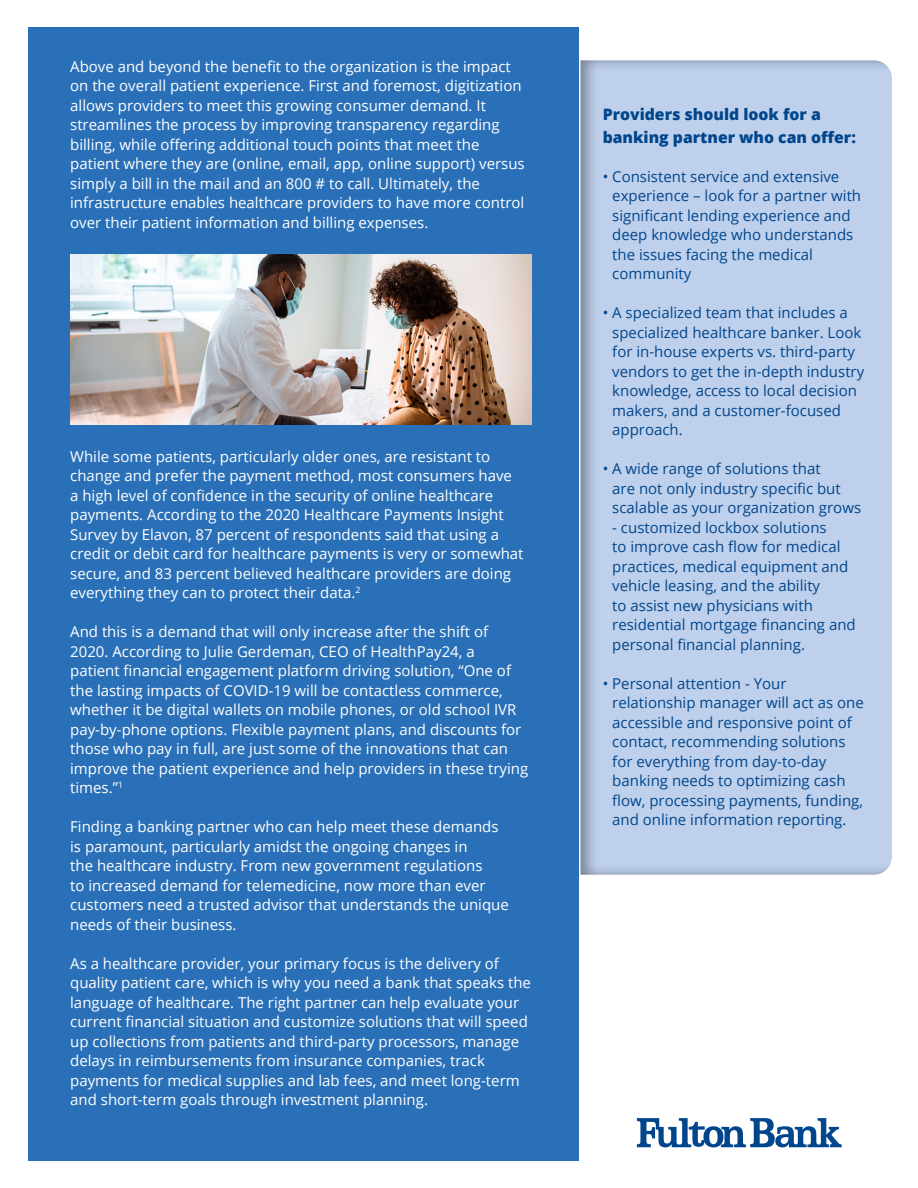
<style>
.page{position:relative;width:918px;height:1188px;background:#fff}
.page>*{position:absolute;margin:0;border:0;box-sizing:border-box;transform-origin:0 0}
.t1{font:800 15.75px/22.5px "Open Sans";color:#01468c}
.t2{font:15px/19.5px "Open Sans";color:#fff}
.t3{font:15px/19.5px "Open Sans";color:#01468c}
</style>
<div class="page">
<div style="left:571px;top:60px;width:323px;height:816px;background:#bed0eb"></div>
<div style="left:28px;top:27px;width:551px;height:1134px;background:#2a70b8"></div>
<svg style="left:637px;top:1118px;width:205px;height:29px"></svg>
<hr style="left:579px;top:27px;width:1px;height:1134px;background:#fff">
<img style="left:70px;top:254px;width:462px;height:170px">
<p class="t2" style="left:70px;top:56px;width:456px">Above and beyond the benefit to the organization is the impact on the overall patient experience. First and foremost, digitization allows providers to meet this growing consumer demand. It streamlines the process by improving transparency regarding billing, while offering additional touch points that meet the patient where they are (online, email, app, online support) versus simply a bill in the mail and an 800 # to call. Ultimately, the infrastructure enables healthcare providers to have more control over their patient information and billing expenses.</p>
<p class="t2" style="left:70px;top:446px;width:455px">While some patients, particularly older ones, are resistant to change and prefer the payment method, most consumers have a high level of confidence in the security of online healthcare payments. According to the 2020 Healthcare Payments Insight Survey by Elavon, 87 percent of respondents said that using a credit or debit card for healthcare payments is very or somewhat secure, and 83 percent believed healthcare providers are doing everything they can to protect their data.<sup>2</sup></p>
<p class="t2" style="left:70px;top:622px;width:460px">And this is a demand that will only increase after the shift of 2020. According to Julie Gerdeman, CEO of HealthPay24, a<br>patient financial engagement platform driving solution, “One of the lasting impacts of COVID-19 will be contactless commerce, whether it be digital wallets on mobile phones, or old school IVR pay-by-phone options. Flexible payment plans, and discounts for those who pay in full, are just some of the innovations that can improve the patient experience and help providers in these trying times.”<sup>1</sup></p>
<p class="t2" style="left:70px;top:817px;width:440px">Finding a banking partner who can help meet these demands is paramount, particularly amidst the ongoing changes in<br>the healthcare industry. From new government regulations<br>to increased demand for telemedicine, now more than ever customers need a trusted advisor that understands the unique needs of their business.</p>
<p class="t2" style="left:70px;top:953px;width:462px">As a healthcare provider, your primary focus is the delivery of quality patient care, which is why you need a bank that speaks the language of healthcare. The right partner can help evaluate your current financial situation and customize solutions that will speed up collections from patients and third-party processors, manage delays in reimbursements from insurance companies, track payments for medical supplies and lab fees, and meet long-term and short-term goals through investment planning.</p>
<p class="t1" style="left:603px;top:102px;width:255px">Providers should look for a banking partner who can offer:</p>
<p class="t3" style="left:612px;top:166px;width:250px;text-indent:-10px">• Consistent service and extensive experience – look for a partner with significant lending experience and deep knowledge who understands the issues facing the medical community</p>
<p class="t3" style="left:612px;top:302px;width:254px;text-indent:-10px">• A specialized team that includes a specialized healthcare banker. Look for in-house experts vs. third-party vendors to get the in-depth industry knowledge, access to local decision makers, and a customer-focused approach.</p>
<p class="t3" style="left:612px;top:458px;width:250px;text-indent:-10px">• A wide range of solutions that<br>are not only industry specific but scalable as your organization grows</p>
<p class="t3" style="left:612px;top:517px;width:245px">- customized lockbox solutions<br>to improve cash flow for medical practices, medical equipment and vehicle leasing, and the ability<br>to assist new physicians with residential mortgage financing and personal financial planning.</p>
<p class="t3" style="left:612px;top:673px;width:253px;text-indent:-10px">• Personal attention - Your relationship manager will act as one accessible and responsive point of contact, recommending solutions for everything from day-to-day banking needs to optimizing cash flow, processing payments, funding, and online information reporting.</p>
</div>
